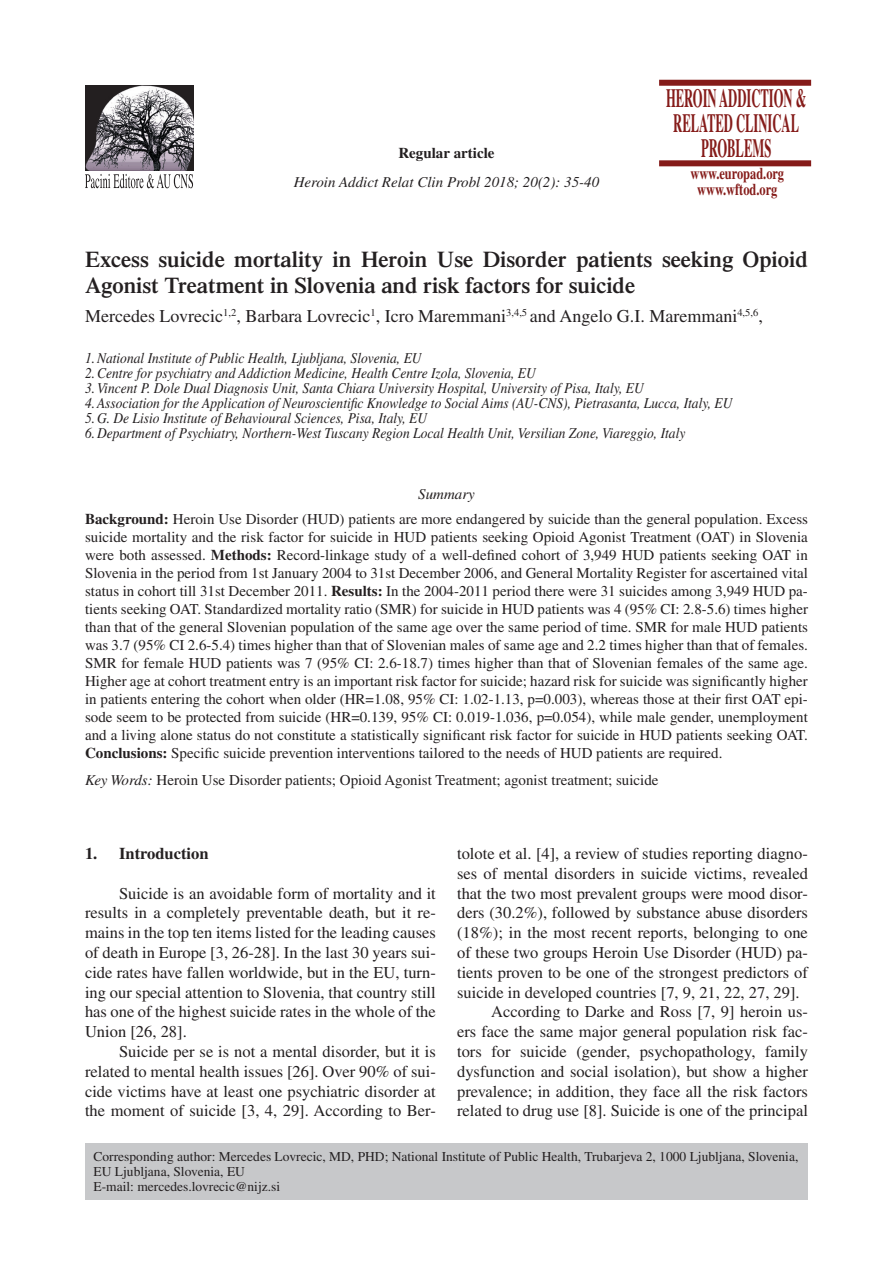
<style>
.page{position:relative;width:893px;height:1263px;background:#fff}
.page>*{position:absolute;margin:0;border:0;box-sizing:border-box;transform-origin:0 0}
.t1{font:700 26.25px/25.2px "Times LT Std";color:#851b19;text-align:center;scale:.48 1}
.t2{font:600 22.5px/25.5px "Times LT Std";color:#231f20}
.t3{font:18px "Times LT Std";color:#231f20}
.t4{font:16.5px/19.8px "Times LT Std";color:#231f20;text-align:justify}
.t5{font:700 16.5px/16.5px "Times LT Std";color:#851b19;text-align:center;scale:.75 1}
.t6{font:700 16.5px "Times LT Std";color:#231f20}
.t7{font:15px/18px "Times LT Std";color:#231f20;text-align:center}
.t8{font:italic 15px/15px "Times LT Std";color:#231f20;scale:.9 1}
.t9{font:italic 15px "Times LT Std";color:#231f20}
.t10{font:700 15px "Times LT Std";color:#231f20}
.t11{font:13.5px/15px "Times LT Std";color:#231f20}
.s1{font-style:italic}
.s2{font-weight:700}
</style>
<div class="page">
<svg style="left:85px;top:174px;width:108px;height:14px"></svg>
<div style="left:85px;top:1143px;width:723px;height:56px;background:#c7c8ca"></div>
<img style="left:85px;top:85px;width:108px;height:86px">
<div style="left:659px;top:80px;width:152px;height:6px;background:#851b19"></div>
<div style="left:659px;top:160px;width:152px;height:6px;background:#851b19"></div>
<p class="t10" style="left:398px;top:144px;width:98px">Regular article</p>
<p class="t9" style="left:294px;top:174px;width:307px">Heroin Addict Relat Clin Probl 2018; 20(2): 35-40</p>
<h1 class="t1" style="left:666px;top:85px;width:294px">HEROIN ADDICTION &amp;<br>RELATED CLINICAL<br>PROBLEMS</h1>
<p class="t5" style="left:690px;top:165px;width:126px">www.europad.org www.wftod.org</p>
<h2 class="t2" style="left:85px;top:247px;width:724px">Excess suicide mortality in Heroin Use Disorder patients seeking Opioid<br>Agonist Treatment in Slovenia and risk factors for suicide</h2>
<p class="t3" style="left:85px;top:306px;width:679px">Mercedes Lovrecic<sup>1,2</sup>, Barbara Lovrecic<sup>1</sup>, Icro Maremmani<sup>3,4,5</sup> and Angelo G.I. Maremmani<sup>4,5,6</sup>,</p>
<p class="t8" style="left:85px;top:350px;width:721px">1.National Institute of Public Health, Ljubljana, Slovenia, EU<br>2.Centre for psychiatry and Addiction Medicine, Health Centre Izola, Slovenia, EU<br>3.Vincent P. Dole Dual Diagnosis Unit, Santa Chiara University Hospital, University of Pisa, Italy, EU<br>4.Association for the Application of Neuroscientific Knowledge to Social Aims (AU-CNS), Pietrasanta, Lucca, Italy, EU 5.G. De Lisio Institute of Behavioural Sciences, Pisa, Italy, EU<br>6.Department of Psychiatry, Northern-West Tuscany Region Local Health Unit, Versilian Zone, Viareggio, Italy</p>
<p class="t7" style="left:85px;top:481px;width:724px;line-height:25.2px"><span class="s1">Summary<br></span><span class="s2">Background:</span> Heroin Use Disorder (HUD) patients are more endangered by suicide than the general population. Excess</p>
<p class="t7" style="left:85px;top:528px;width:724px;text-align:justify">suicide mortality and the risk factor for suicide in HUD patients seeking Opioid Agonist Treatment (OAT) in Slovenia were both assessed. <span class="s2">Methods:</span> Record-linkage study of a well-defined cohort of 3,949 HUD patients seeking OAT in Slovenia in the period from 1st January 2004 to 31st December 2006, and General Mortality Register for ascertained vital status in cohort till 31st December 2011. <span class="s2">Results:</span> In the 2004-2011 period there were 31 suicides among 3,949 HUD pa&shy;tients seeking OAT. Standardized mortality ratio (SMR) for suicide in HUD patients was 4 (95% CI: 2.8-5.6) times higher than that of the general Slovenian population of the same age over the same period of time. SMR for male HUD patients was 3.7 (95% CI 2.6-5.4) times higher than that of Slovenian males of same age and 2.2 times higher than that of females.<br>SMR for female HUD patients was 7 (95% CI: 2.6-18.7) times higher than that of Slovenian females of the same age.<br>Higher age at cohort treatment entry is an important risk factor for suicide; hazard risk for suicide was significantly higher in patients entering the cohort when older (HR=1.08, 95% CI: 1.02-1.13, p=0.003), whereas those at their first OAT epi&shy;sode seem to be protected from suicide (HR=0.139, 95% CI: 0.019-1.036, p=0.054), while male gender, unemployment and a living alone status do not constitute a statistically significant risk factor for suicide in HUD patients seeking OAT.<br><span class="s2">Conclusions:</span> Specific suicide prevention interventions tailored to the needs of HUD patients are required.</p>
<p class="t7" style="left:85px;top:771px;width:575px"><span class="s1">Key Words:</span> Heroin Use Disorder patients; Opioid Agonist Treatment; agonist treatment; suicide</p>
<p class="t6" style="left:85px;top:844px;width:125px">1. Introduction</p>
<p class="t4" style="left:85px;top:883px;width:352px;text-indent:34px">Suicide is an avoidable form of mortality and it results in a completely preventable death, but it re&shy;mains in the top ten items listed for the leading causes of death in Europe [3, 26-28]. In the last 30 years sui&shy;cide rates have fallen worldwide, but in the EU, turn&shy;ing our special attention to Slovenia, that country still has one of the highest suicide rates in the whole of the Union [26, 28].</p>
<p class="t4" style="left:85px;top:1041px;width:352px;text-indent:34px">Suicide per se is not a mental disorder, but it is related to mental health issues [26]. Over 90% of sui&shy;cide victims have at least one psychiatric disorder at the moment of suicide [3, 4, 29]. According to Ber-</p>
<p class="t4" style="left:457px;top:843px;width:352px">tolote et al. [4], a review of studies reporting diagno-</p>
<p class="t4" style="left:457px;top:863px;width:352px">ses of mental disorders in suicide victims, revealed</p>
<p class="t4" style="left:457px;top:883px;width:352px">that the two most prevalent groups were mood disor-</p>
<p class="t4" style="left:457px;top:903px;width:352px">ders (30.2%), followed by substance abuse disorders</p>
<p class="t4" style="left:457px;top:923px;width:352px">(18%); in the most recent reports, belonging to one</p>
<p class="t4" style="left:457px;top:942px;width:352px">of these two groups Heroin Use Disorder (HUD) pa-</p>
<p class="t4" style="left:457px;top:962px;width:352px">tients proven to be one of the strongest predictors of</p>
<p class="t4" style="left:457px;top:982px;width:344px">suicide in developed countries [7, 9, 21, 22, 27, 29].</p>
<p class="t4" style="left:491px;top:1002px;width:318px">According to Darke and Ross [7, 9] heroin us-</p>
<p class="t4" style="left:457px;top:1022px;width:352px">ers face the same major general population risk fac-</p>
<p class="t4" style="left:457px;top:1041px;width:352px">tors for suicide (gender, psychopathology, family</p>
<p class="t4" style="left:457px;top:1061px;width:352px">dysfunction and social isolation), but show a higher</p>
<p class="t4" style="left:457px;top:1081px;width:352px">prevalence; in addition, they face all the risk factors</p>
<p class="t4" style="left:457px;top:1101px;width:352px">related to drug use [8]. Suicide is one of the principal</p>
<p class="t11" style="left:94px;top:1148px;width:706px">Corresponding author: Mercedes Lovrecic, MD, PHD; National Institute of Public Health, Trubarjeva 2, 1000 Ljubljana, Slovenia,<br>EU Ljubljana, Slovenia, EU<br>E-mail: mercedes.lovrecic@nijz.si</p>
<p class="t11" style="left:157px;top:1148px;width:30px">ence:</p>
</div>
